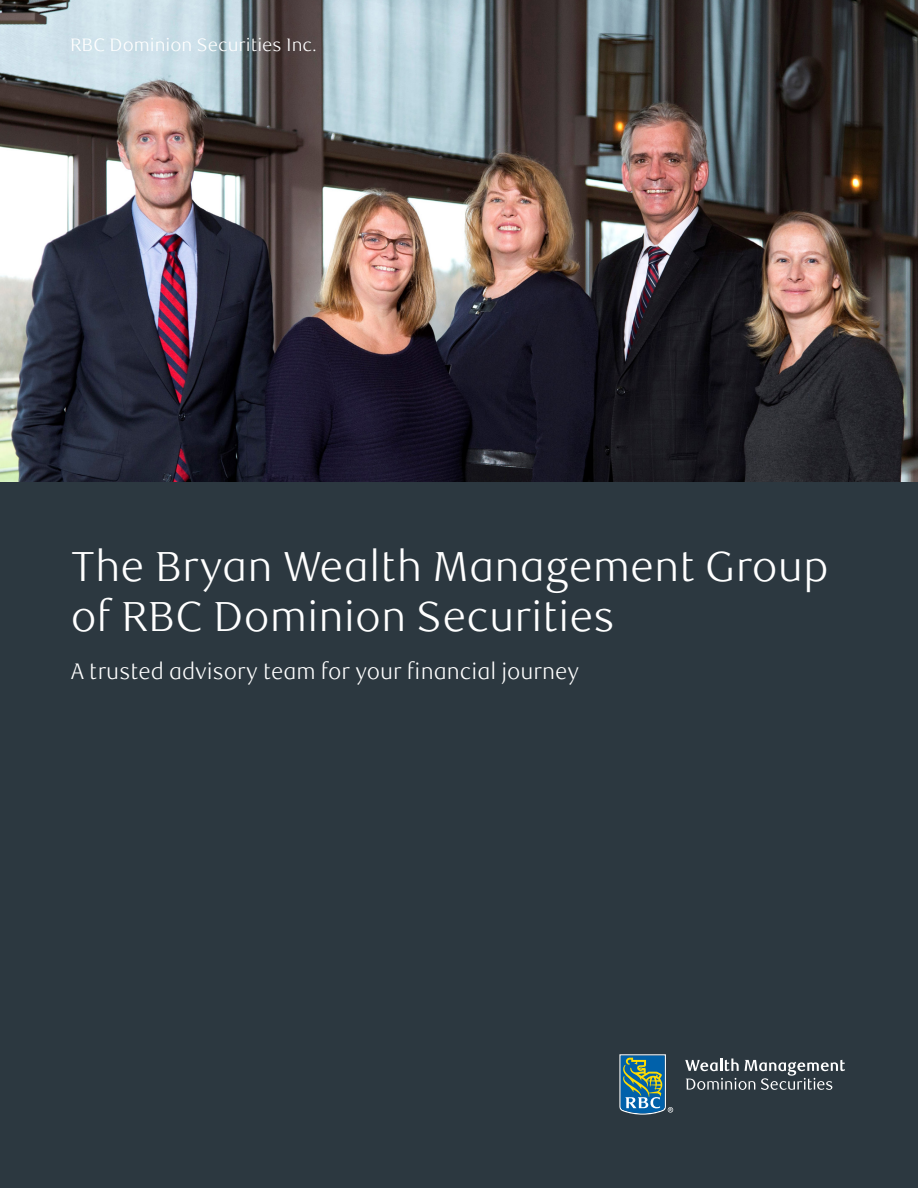
<style>
.page{position:relative;width:918px;height:1188px;background:#2c3840}
.page>*{position:absolute;margin:0;border:0;box-sizing:border-box;transform-origin:0 0}
._1-Main_Title_White{font:300 42px/50.4px "RBC Text";color:#fff}
._2-Main_Subtitle_Whi{font:300 22.5px "RBC Text";color:#fff;scale:.96 1}
.t1{font:300 18px "RBC Text";color:#fff}
</style>
<div class="page">
<svg style="left:619px;top:1054px;width:54px;height:61px;background:#4a7d89"></svg>
<svg style="left:685px;top:1059px;width:160px;height:31px"></svg>
<img style="left:0;top:0;width:918px;height:482px">
<p class="t1" style="left:70px;top:34px;width:248px">RBC Dominion Securities Inc.</p>
<p class="_1-Main_Title_White" style="left:71px;top:542px;width:760px">The Bryan Wealth Management Group of RBC Dominion Securities</p>
<p class="_2-Main_Subtitle_Whi" style="left:71px;top:658px;width:531px">A trusted advisory team for your financial journey</p>
</div>
